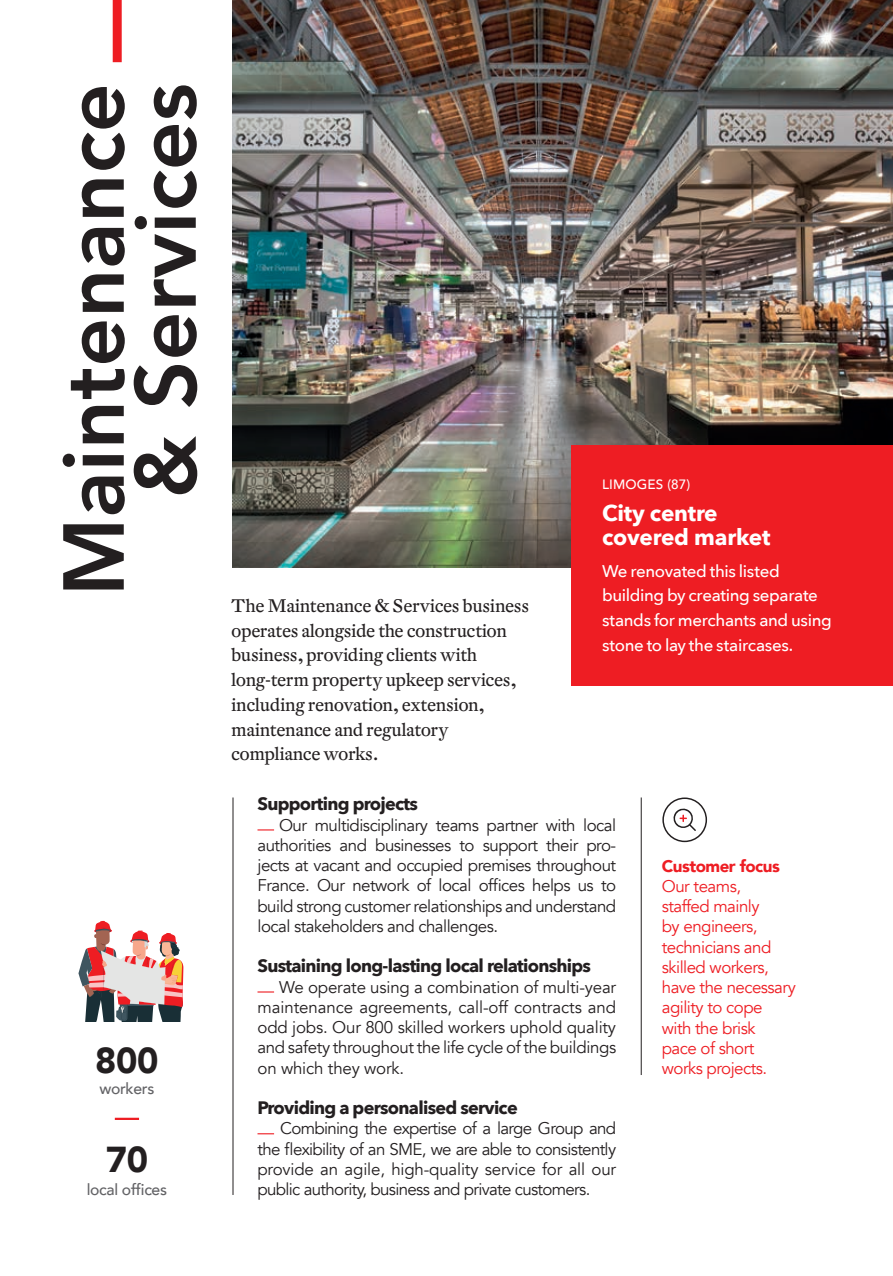
<style>
.page{position:relative;width:893px;height:1276px;background:#fff}
.page>*{position:absolute;margin:0;border:0;box-sizing:border-box;transform-origin:0 0}
.t1{font:800 85.5px/72px "Avenir";color:#231f20;text-align:right}
.t2{font:900 36px "Avenir";color:#231f20}
.t3{font:700 22.5px/24.8px "Avenir Next";letter-spacing:-.01em;color:#fff}
.t4{font:18px/24.8px "DTL Fleischmann ST";letter-spacing:-.02em;color:#231f20}
.t5{font:700 18px "Avenir Next";letter-spacing:-.04em;color:#231f20}
.t6{font:16.88px/20.2px "Avenir";letter-spacing:-.03em;color:#231f20;text-align:justify}
.t7{font:16.88px/20.2px "Avenir";letter-spacing:-.03em;color:#ee1d23}
.t8{font:500 16.88px/24.8px "Avenir Next";letter-spacing:-.02em;color:#fff}
.t9{font:900 16.88px "Avenir";letter-spacing:-.03em;color:#ee1d23}
.t10{font:500 15.75px "Avenir";letter-spacing:-.02em;color:#636366}
.t11{font:500 13.5px "Avenir";letter-spacing:.01em;color:#fff}
</style>
<div class="page">
<img style="left:233px;top:0;width:660px;height:567px">
<hr style="left:233px;top:797px;width:1px;height:398px;background:#231f20">
<hr style="left:641px;top:797px;width:1px;height:278px;background:#231f20">
<svg style="left:257px;top:829px;width:17px;height:1px"></svg>
<svg style="left:257px;top:991px;width:17px;height:1px"></svg>
<svg style="left:257px;top:1133px;width:17px;height:1px"></svg>
<hr style="left:115px;top:1117px;width:24px;height:3px;background:#ee1d23">
<svg style="left:112px;top:0;width:10px;height:63px"></svg>
<svg style="left:78px;top:921px;width:106px;height:100px"></svg>
<div style="left:571px;top:445px;width:322px;height:240px;background:#ee1d23"></div>
<svg style="left:662px;top:797px;width:45px;height:45px"></svg>
<h1 class="t1" style="left:58px;top:596px;width:515px;rotate:-90deg">Maintenance &amp; Services</h1>
<h2 class="t2" style="left:95px;top:1030px;width:65px">800</h2>
<p class="t10" style="left:99px;top:1074px;width:56px">workers</p>
<h2 class="t2" style="left:106px;top:1129px;width:44px">70</h2>
<p class="t10" style="left:87px;top:1175px;width:82px">local offices</p>
<p class="t4" style="left:231px;top:593px;width:299px">The Maintenance &amp; Services business operates alongside the construction business, providing clients with long-term property upkeep services, including renovation, extension, maintenance and regulatory compliance works.</p>
<p class="t11" style="left:602px;top:473px;width:90px">LIMOGES (87)</p>
<h3 class="t3" style="left:602px;top:500px;width:170px">City centre covered market</h3>
<p class="t8" style="left:602px;top:558px;width:231px">We renovated this listed building by creating separate stands for merchants and using stone to lay the staircases.</p>
<p class="t5" style="left:257px;top:788px;width:162px">Supporting projects</p>
<p class="t6" style="left:257px;top:815px;width:360px;text-indent:22px">Our multidisciplinary teams partner with local authorities and businesses to support their pro&shy;jects at vacant and occupied premises throughout France. Our network of local offices helps us to build strong customer relationships and understand local stakeholders and challenges.</p>
<p class="t5" style="left:257px;top:950px;width:335px">Sustaining long-lasting local relationships</p>
<p class="t6" style="left:257px;top:977px;width:360px;text-indent:22px">We operate using a combination of multi-year maintenance agreements, call-off contracts and odd jobs. Our 800 skilled workers uphold quality and safety throughout the life cycle of the buildings on which they work.</p>
<p class="t5" style="left:257px;top:1092px;width:262px">Providing a personalised service</p>
<p class="t6" style="left:257px;top:1118px;width:360px;text-indent:23px">Combining the expertise of a large Group and the flexibility of an SME, we are able to consistently provide an agile, high-quality service for all our public authority, business and private customers.</p>
<p class="t9" style="left:662px;top:851px;width:120px">Customer focus</p>
<p class="t7" style="left:662px;top:876px;width:135px">Our teams,<br>staffed mainly<br>by engineers, technicians and skilled workers, have the necessary agility to cope with the brisk<br>pace of short works projects.</p>
</div>
